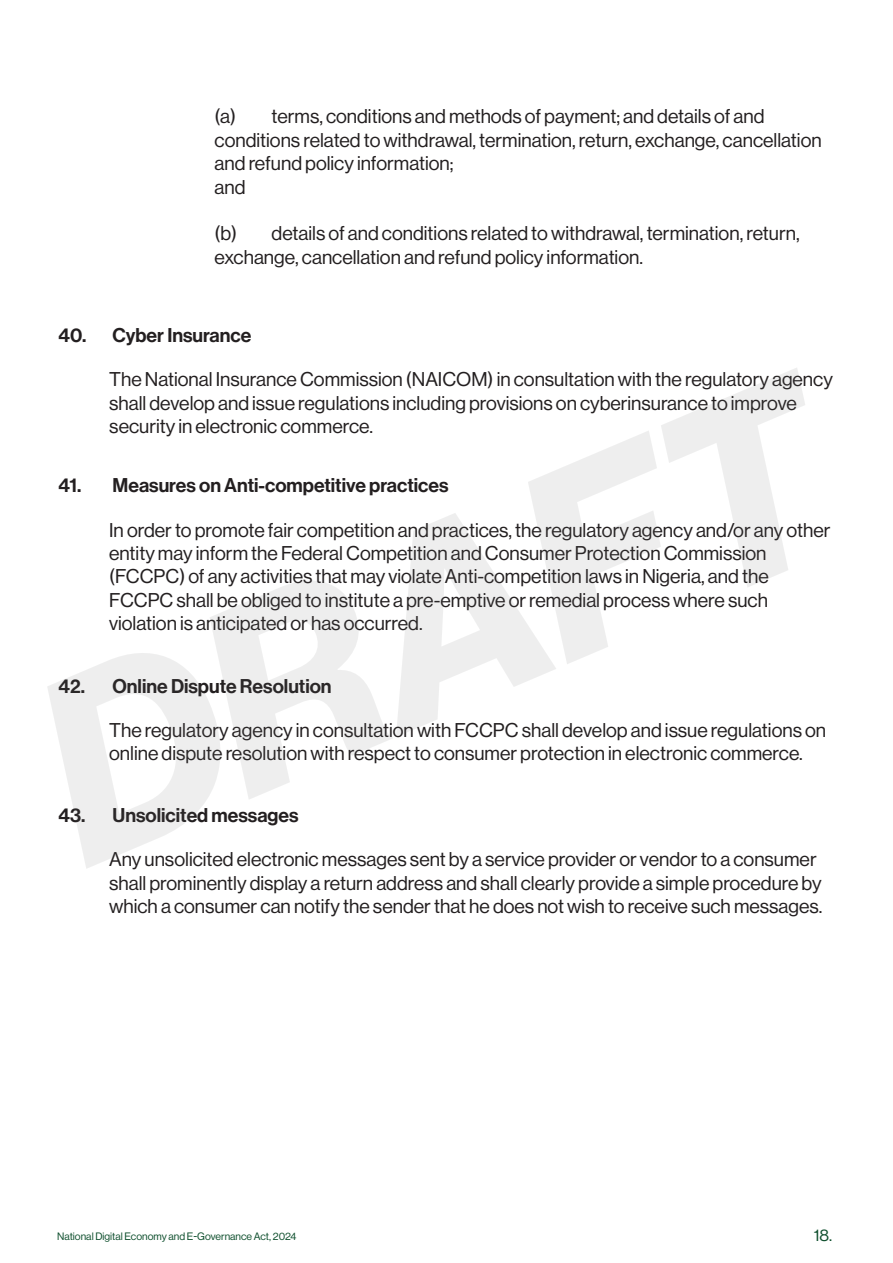
<style>
.page{position:relative;width:893px;height:1263px;background:#fff}
.page>*{position:absolute;margin:0;border:0;box-sizing:border-box;transform-origin:0 0}
.t1{font:19.5px/23.4px "Neue Haas Display";color:#231f20}
.t2{font:19.5px "Neue Haas Display Mediu";color:#231f20}
.t3{font:16.5px "Neue Haas Display";color:#0d4e2c}
.t4{font:10.5px "Neue Haas Display";color:#0d4e2c}
</style>
<div class="page">
<svg style="left:47px;top:368px;width:758px;height:500px"></svg>
<p class="t1" style="left:215px;top:105px;width:609px">(a) terms, conditions and methods of payment; and details of and conditions related to withdrawal, termination, return, exchange, cancellation and refund policy information;<br>and</p>
<p class="t1" style="left:215px;top:222px;width:587px">(b) details of and conditions related to withdrawal, termination, return, exchange, cancellation and refund policy information.</p>
<p class="t2" style="left:59px;top:324px;width:194px">40. Cyber Insurance</p>
<p class="t1" style="left:109px;top:368px;width:725px">The National Insurance Commission (NAICOM) in consultation with the regulatory agency shall develop and issue regulations including provisions on cyberinsurance to improve security in electronic commerce.</p>
<p class="t2" style="left:59px;top:474px;width:392px">41. Measures on Anti-competitive practices</p>
<p class="t1" style="left:109px;top:518px;width:723px">In order to promote fair competition and practices, the regulatory agency and/or any other entity may inform the Federal Competition and Consumer Protection Commission (FCCPC) of any activities that may violate Anti-competition laws in Nigeria, and the FCCPC shall be obliged to institute a pre-emptive or remedial process where such violation is anticipated or has occurred.</p>
<p class="t2" style="left:59px;top:675px;width:275px">42. Online Dispute Resolution</p>
<p class="t1" style="left:109px;top:719px;width:718px">The regulatory agency in consultation with FCCPC shall develop and issue regulations on online dispute resolution with respect to consumer protection in electronic commerce.</p>
<p class="t2" style="left:59px;top:804px;width:242px">43. Unsolicited messages</p>
<p class="t1" style="left:109px;top:848px;width:715px">Any unsolicited electronic messages sent by a service provider or vendor to a consumer shall prominently display a return address and shall clearly provide a simple procedure by which a consumer can notify the sender that he does not wish to receive such messages.</p>
<p class="t4" style="left:57px;top:1230px;width:241px">National Digital Economy and E-Governance Act, 2024</p>
<p class="t3" style="left:814px;top:1226px;width:20px">18.</p>
</div>
